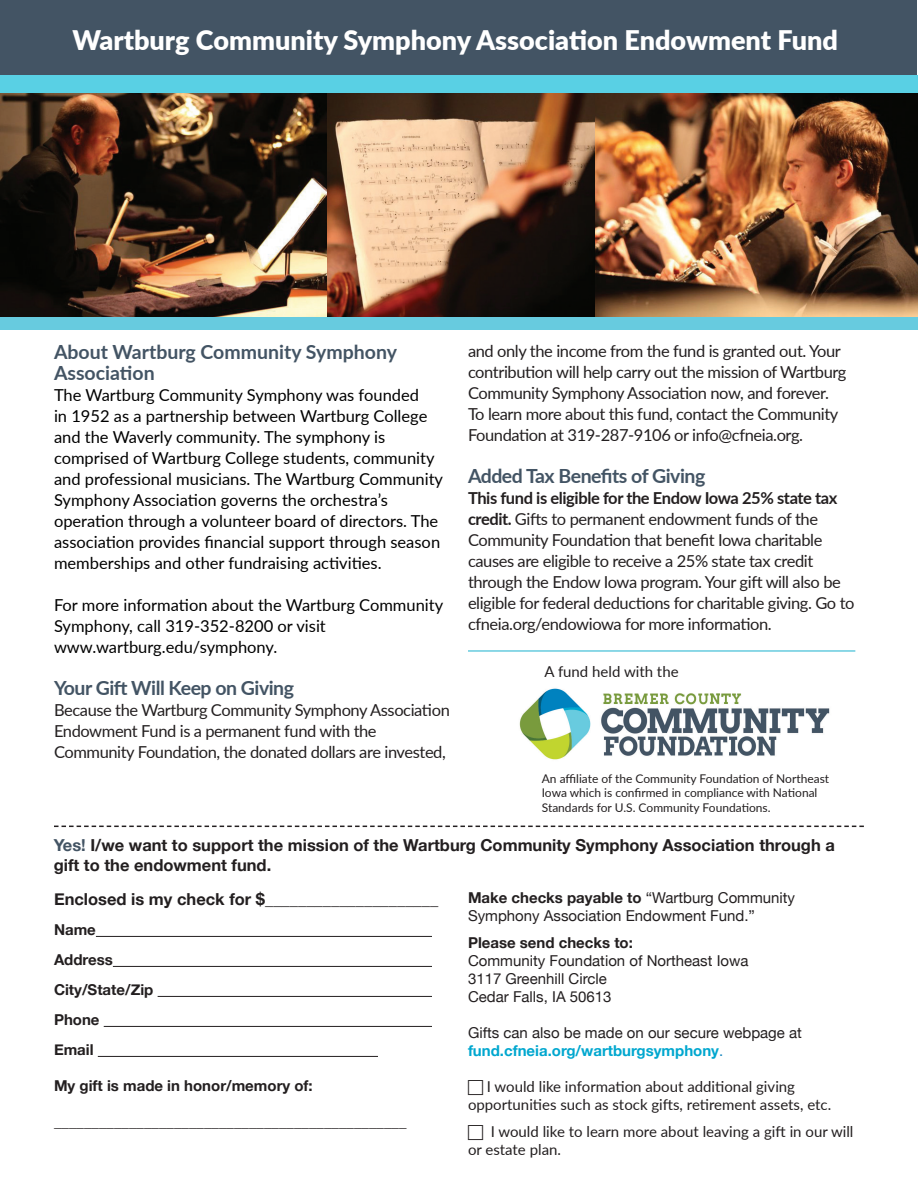
<style>
.page{position:relative;width:918px;height:1188px;background:#fff}
.page>*{position:absolute;margin:0;border:0;box-sizing:border-box;transform-origin:0 0}
.t1{font:900 27px "Lato";color:#fff}
.t2{font:700 19.5px "Lato";letter-spacing:-.025em;color:#435464}
.t3{font:700 19.5px/21px "Lato";color:#435464}
.t4{font:16.5px/21px "Lato";letter-spacing:-.025em;color:#231f20}
.t5{font:16.5px/21px "Lato";color:#000}
.t6{font:700 16.5px/19.8px "Helvetica Neue";color:#231f20}
.t7{font:15px/18px "Helvetica Neue";color:#231f20}
.t8{font:15px/18px "Lato";color:#231f20}
.t9{font:700 15px/30px "Helvetica Neue";color:#231f20}
.t10{font:700 15px "Helvetica Neue";color:#00a7cf}
.t11{font:12px/14.4px "Lato";color:#231f20}
.s1{font-weight:700}
.s2{color:#435464}
.s3{font-weight:400;color:#1c89c0}
</style>
<div class="page">
<img style="left:0;top:93px;width:595px;height:225px">
<img style="left:595px;top:93px;width:323px;height:225px">
<img style="left:519px;top:688px;width:311px;height:72px">
<svg style="left:54px;top:826px;width:810px;height:1px"></svg>
<hr style="left:96px;top:936px;width:336px;height:1px;background:#231f20">
<hr style="left:113px;top:966px;width:319px;height:1px;background:#231f20">
<hr style="left:158px;top:996px;width:274px;height:1px;background:#231f20">
<hr style="left:104px;top:1026px;width:328px;height:1px;background:#231f20">
<hr style="left:98px;top:1056px;width:280px;height:1px;background:#231f20">
<hr style="left:468px;top:650px;width:387px;height:2px;background:#67cbdf">
<div style="left:0;top:0;width:917px;height:76px;background:#435464"></div>
<div style="left:0;top:318px;width:918px;height:12px;background:#67cbdf"></div>
<div style="left:0;top:76px;width:918px;height:17px;background:#59d0e4"></div>
<p class="t1" style="left:73px;top:20px;width:767px">Wartburg Community Symphony Association Endowment Fund</p>
<p class="t3" style="left:54px;top:341px;width:345px">About Wartburg Community Symphony<br>Association</p>
<p class="t5" style="left:54px;top:384px;width:391px">The Wartburg Community Symphony was founded<br>in 1952 as a partnership between Wartburg College and the Waverly community. The symphony is comprised of Wartburg College students, community and professional musicians. The Wartburg Community Symphony Association governs the orchestra’s operation through a volunteer board of directors. The association provides financial support through season memberships and other fundraising activities.</p>
<p class="t5" style="left:54px;top:594px;width:391px">For more information about the Wartburg Community<br>Symphony, call 319-352-8200 or visit</p>
<p class="t5" style="left:54px;top:636px;width:225px">www.wartburg.edu/symphony.</p>
<p class="t2" style="left:54px;top:674px;width:242px">Your Gift Will Keep on Giving</p>
<p class="t4" style="left:54px;top:699px;width:397px">Because the Wartburg Community Symphony Association<br>Endowment Fund is a permanent fund with the<br>Community Foundation, the donated dollars are invested,</p>
<p class="t4" style="left:468px;top:340px;width:380px">and only the income from the fund is granted out. Your contribution will help carry out the mission of Wartburg Community Symphony Association now, and forever.<br>To learn more about this fund, contact the Community Foundation at 319-287-9106 or info@cfneia.org.</p>
<p class="t2" style="left:468px;top:462px;width:239px">Added Tax Benefits of Giving</p>
<p class="t4" style="left:468px;top:487px;width:388px"><span class="s1">This fund is eligible for the Endow Iowa 25% state tax credit.</span> Gifts to permanent endowment funds of the Community Foundation that benefit Iowa charitable causes are eligible to receive a 25% state tax credit through the Endow Iowa program. Your gift will also be eligible for federal deductions for charitable giving. Go to cfneia.org/endowiowa for more information.</p>
<p class="t8" style="left:545px;top:662px;width:136px">A fund held with the</p>
<p class="t11" style="left:542px;top:771px;width:289px">An affiliate of the Community Foundation of Northeast<br>Iowa which is confirmed in compliance with National<br>Standards for U.S. Community Foundations.</p>
<p class="t6" style="left:54px;top:836px;width:783px"><span class="s2">Yes!</span> I/we want to support the mission of the Wartburg Community Symphony Association through a gift to the endowment fund.</p>
<p class="t6" style="left:54px;top:890px;width:386px">Enclosed is my check for $_____________________</p>
<p class="t9" style="left:54px;top:915px;width:101px">Name<br>Address<br>City/State/Zip<br>Phone<br>Email</p>
<p class="t9" style="left:54px;top:1071px;width:260px">My gift is made in honor/memory of:</p>
<p class="t7" style="left:54px;top:1113px;width:354px">_______________________________________________</p>
<p class="t7" style="left:468px;top:890px;width:329px"><span class="s1">Make checks payable to</span> “Wartburg Community<br>Symphony Association Endowment Fund.”</p>
<p class="t9" style="left:468px;top:929px;width:166px">Please send checks to:</p>
<p class="t7" style="left:468px;top:953px;width:282px">Community Foundation of Northeast Iowa</p>
<p class="t7" style="left:468px;top:971px;width:140px">3117 Greenhill Circle</p>
<p class="t7" style="left:468px;top:989px;width:145px">Cedar Falls, IA 50613</p>
<p class="t7" style="left:468px;top:1025px;width:335px">Gifts can also be made on our secure webpage at</p>
<p class="t10" style="left:468px;top:1039px;width:257px">fund.cfneia.org/wartburgsymphony<span class="s3">.</span></p>
<p class="t8" style="left:468px;top:1077px;width:365px;text-indent:19px">I would like information about additional giving opportunities such as stock gifts, retirement assets, etc.</p>
<p class="t8" style="left:468px;top:1122px;width:387px;text-indent:23px">I would like to learn more about leaving a gift in our will or estate plan.</p>
</div>
